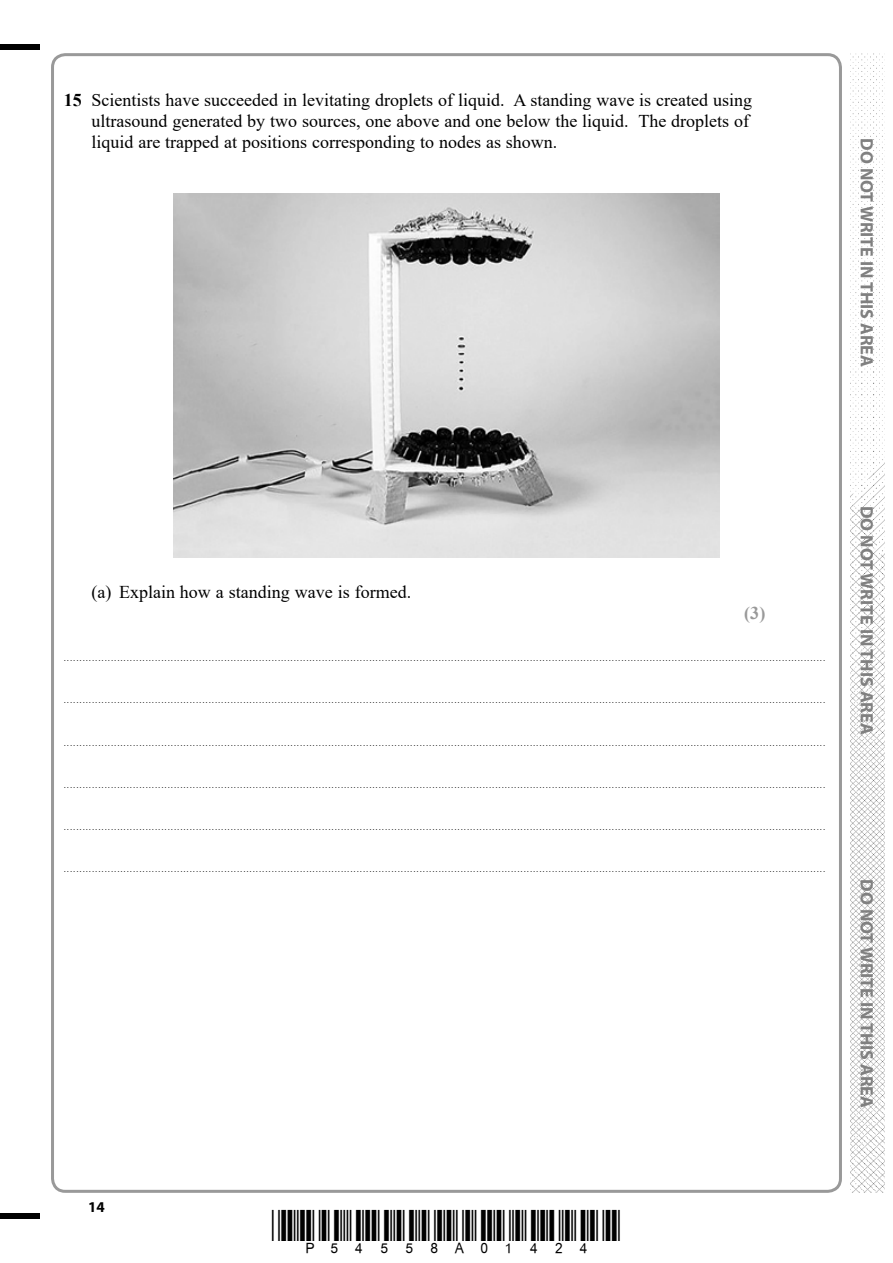
<style>
.page{position:relative;width:893px;height:1263px;background:#fff}
.page>*{position:absolute;margin:0;border:0;box-sizing:border-box;transform-origin:0 0}
.t1{font:18px/21px "Times New Roman";color:#000}
.t2{font:700 18px "Myriad Pro";color:#808080}
.t3{font:700 18px "Times New Roman";color:#999}
.t4{font:700 15px "Myriad Pro";color:#000}
.t5{font:9px "Times New Roman";color:#000}
.s1{font-weight:700}
</style>
<div class="page">
<div style="left:0;top:44px;width:40px;height:5px;background:#000"></div>
<div style="left:0;top:1214px;width:40px;height:5px;background:#000"></div>
<img style="left:850px;top:53px;width:34px;height:1140px">
<img style="left:174px;top:194px;width:545px;height:363px">
<p class="t1" style="left:91px;top:89px;width:662px;text-indent:-28px"><span class="s1">15</span> Scientists have succeeded in levitating droplets of liquid. A standing wave is created using ultrasound generated by two sources, one above and one below the liquid. The droplets of liquid are trapped at positions corresponding to nodes as shown.</p>
<h1 class="t2" style="left:878px;top:138px;width:230px;rotate:90deg">DO NOT WRITE IN THIS AREA</h1>
<h1 class="t1" style="left:91px;top:581px;width:321px">(a) Explain how a standing wave is formed.</h1>
<h1 class="t3" style="left:744px;top:600px;width:23px">(3)</h1>
<p class="t5" style="left:64px;top:652px;width:763px">..................................................................................................................................................................................................................................................</p>
<p class="t5" style="left:64px;top:694px;width:763px">..................................................................................................................................................................................................................................................</p>
<p class="t5" style="left:64px;top:736px;width:763px">..................................................................................................................................................................................................................................................</p>
<p class="t5" style="left:64px;top:778px;width:763px">..................................................................................................................................................................................................................................................</p>
<p class="t5" style="left:64px;top:821px;width:763px">..................................................................................................................................................................................................................................................</p>
<p class="t5" style="left:64px;top:863px;width:763px">..................................................................................................................................................................................................................................................</p>
<h1 class="t2" style="left:878px;top:506px;width:230px;rotate:90deg">DO NOT WRITE IN THIS AREA</h1>
<h1 class="t2" style="left:878px;top:879px;width:230px;rotate:90deg">DO NOT WRITE IN THIS AREA</h1>
<h2 class="t4" style="left:88px;top:1197px;width:18px">14</h2>
</div>
